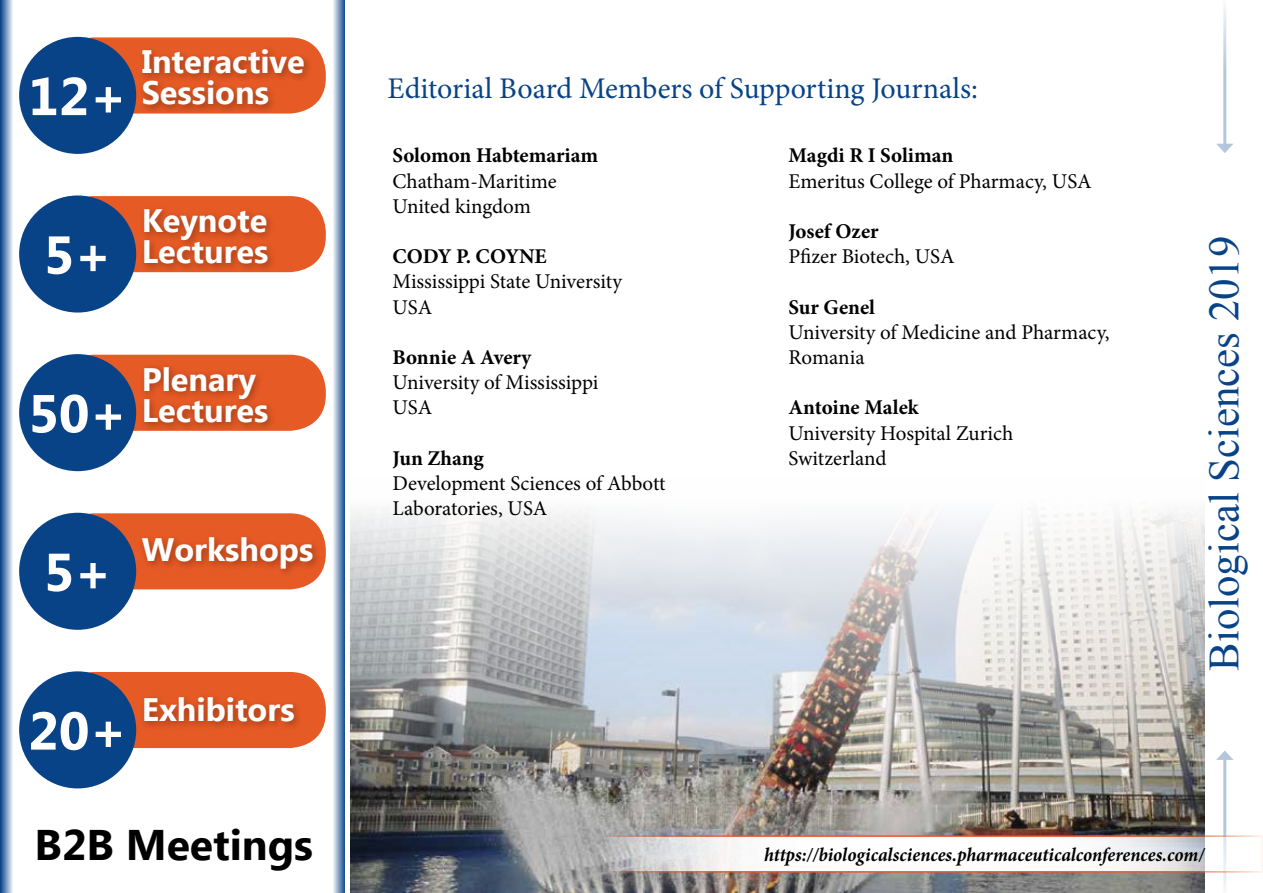
<style>
.page{position:relative;width:1263px;height:893px;background:#fff}
.page>*{position:absolute;margin:0;border:0;box-sizing:border-box;transform-origin:0 0}
.t1{font:700 53.25px "Ebrima";color:#fff}
.t2{font:42.75px "Times New Roman";color:#084388}
.t3{font:700 42.75px "Ebrima";color:#000}
.t4{font:700 32.4px/30.9px "Ebrima";color:#fff}
.t5{font:30px "Minion Pro";letter-spacing:-.005em;color:#084388}
.t6{font:21px/25.2px "Minion Pro";letter-spacing:-.005em;color:#000}
.t7{font:700 21px "Minion Pro";letter-spacing:-.005em;color:#000}
.t8{font:italic 700 19.5px "Minion Pro";letter-spacing:-.005em;color:#000;scale:.95 1}
</style>
<div class="page">
<div style="left:58px;top:37px;width:268px;height:77px;background:#e65a25;border-radius:36px"></div>
<div style="left:19px;top:37px;width:117px;height:117px;background:#084388;border-radius:50%"></div>
<div style="left:138px;top:45px;width:176px;height:70px;background:#000;opacity:.3"></div>
<div style="left:58px;top:196px;width:268px;height:76px;background:#e65a25;border-radius:36px"></div>
<div style="left:19px;top:195px;width:117px;height:118px;background:#084388;border-radius:50%"></div>
<div style="left:140px;top:205px;width:137px;height:68px;background:#000;opacity:.3"></div>
<div style="left:58px;top:355px;width:268px;height:76px;background:#e65a25;border-radius:36px"></div>
<div style="left:19px;top:354px;width:117px;height:117px;background:#084388;border-radius:50%"></div>
<div style="left:140px;top:362px;width:137px;height:70px;background:#000;opacity:.3"></div>
<div style="left:58px;top:513px;width:268px;height:76px;background:#e65a25;border-radius:36px"></div>
<div style="left:19px;top:513px;width:117px;height:117px;background:#084388;border-radius:50%"></div>
<div style="left:138px;top:533px;width:184px;height:45px;background:#000;opacity:.3"></div>
<div style="left:58px;top:672px;width:268px;height:76px;background:#e65a25;border-radius:36px"></div>
<div style="left:19px;top:671px;width:117px;height:117px;background:#084388;border-radius:50%"></div>
<div style="left:140px;top:693px;width:164px;height:38px;background:#000;opacity:.3"></div>
<svg style="left:0;top:0;width:13px;height:893px;background:#7a99be"></svg>
<svg style="left:333px;top:0;width:12px;height:893px;background:#8da8c8"></svg>
<hr style="left:1223px;top:757px;width:3px;height:136px;background:#084388">
<svg style="left:1216px;top:750px;width:17px;height:10px"></svg>
<hr style="left:1223px;top:0;width:3px;height:146px;background:#084388">
<svg style="left:1216px;top:144px;width:17px;height:9px"></svg>
<img style="left:351px;top:509px;width:853px;height:384px">
<svg style="left:597px;top:835px;width:666px;height:38px"></svg>
<h1 class="t1" style="left:28px;top:57px;width:100px">12+</h1>
<h3 class="t4" style="left:142px;top:48px;width:165px">Interactive<br>Sessions</h3>
<h1 class="t1" style="left:44px;top:215px;width:70px">5+</h1>
<h3 class="t4" style="left:142px;top:207px;width:128px">Keynote<br>Lectures</h3>
<h1 class="t1" style="left:28px;top:374px;width:100px">50+</h1>
<h3 class="t4" style="left:142px;top:365px;width:128px">Plenary<br>Lectures</h3>
<h1 class="t1" style="left:44px;top:532px;width:70px">5+</h1>
<h3 class="t4" style="left:142px;top:536px;width:173px">Workshops</h3>
<h1 class="t1" style="left:28px;top:691px;width:100px">20+</h1>
<h3 class="t4" style="left:142px;top:696px;width:154px">Exhibitors</h3>
<h2 class="t3" style="left:35px;top:813px;width:280px">B2B Meetings</h2>
<h3 class="t5" style="left:387px;top:69px;width:592px">Editorial Board Members of Supporting Journals:</h3>
<p class="t7" style="left:392px;top:141px;width:207px">Solomon Habtemariam</p>
<p class="t6" style="left:392px;top:168px;width:166px">Chatham-Maritime<br>United kingdom</p>
<p class="t7" style="left:392px;top:242px;width:156px">CODY P. COYNE</p>
<p class="t6" style="left:392px;top:269px;width:231px">Mississippi State University<br>USA</p>
<p class="t7" style="left:392px;top:342px;width:140px">Bonnie A Avery</p>
<p class="t6" style="left:392px;top:370px;width:207px">University of Mississippi<br>USA</p>
<p class="t7" style="left:392px;top:443px;width:93px">Jun Zhang</p>
<p class="t6" style="left:392px;top:471px;width:275px">Development Sciences of Abbott<br>Laboratories, USA</p>
<p class="t7" style="left:788px;top:141px;width:166px">Magdi R I Soliman</p>
<p class="t6" style="left:788px;top:168px;width:305px">Emeritus College of Pharmacy, USA</p>
<p class="t7" style="left:788px;top:216px;width:92px">Josef Ozer</p>
<p class="t6" style="left:788px;top:244px;width:168px">Pfizer Biotech, USA</p>
<p class="t7" style="left:788px;top:292px;width:88px">Sur Genel</p>
<p class="t6" style="left:788px;top:320px;width:323px">University of Medicine and Pharmacy,<br>Romania</p>
<p class="t7" style="left:788px;top:393px;width:132px">Antoine Malek</p>
<p class="t6" style="left:788px;top:420px;width:226px">University Hospital Zurich<br>Switzerland</p>
<h2 class="t2" style="left:1195px;top:671px;width:436px;rotate:-90deg">Biological Sciences 2019</h2>
<p class="t8" style="left:764px;top:841px;width:465px">https://biologicalsciences.pharmaceuticalconferences.com/</p>
</div>
